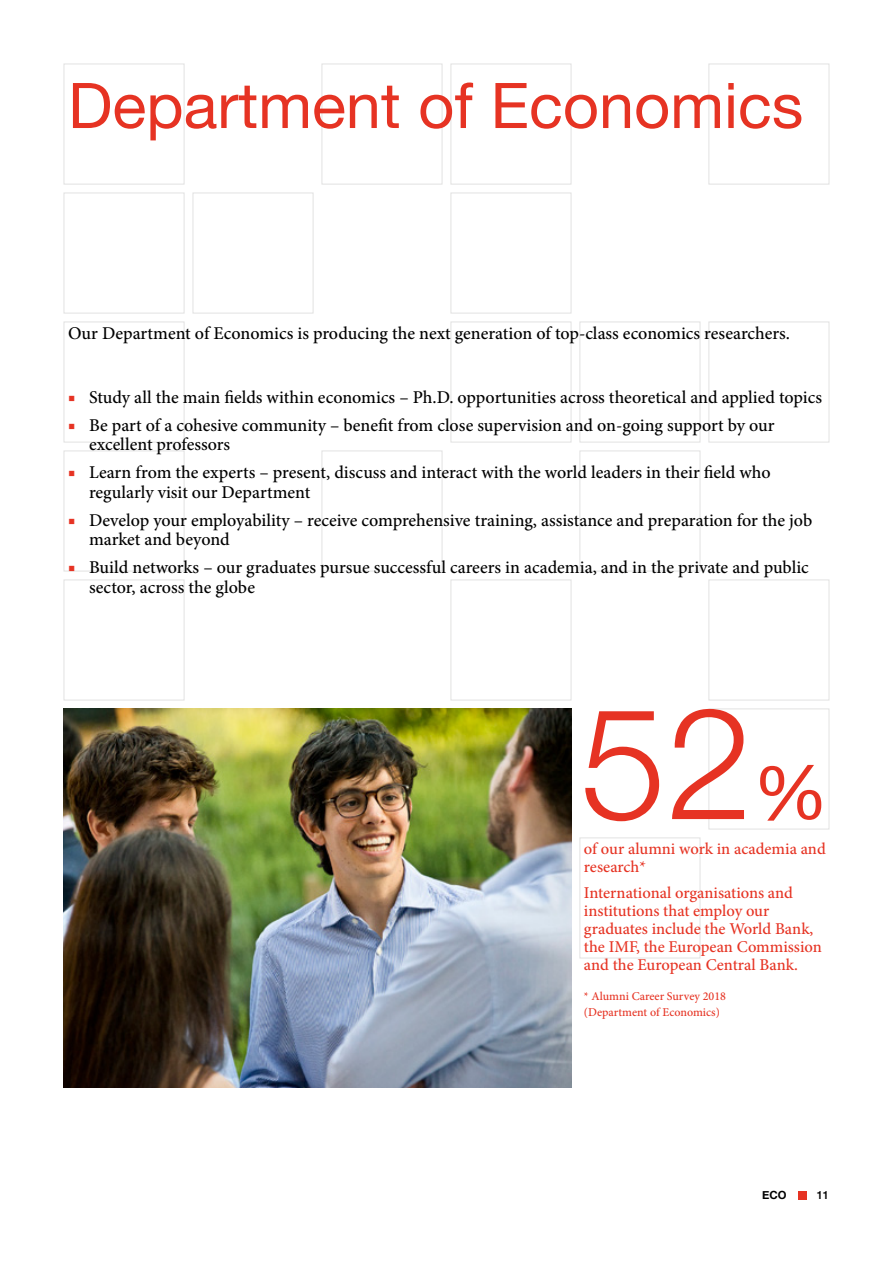
<style>
.page{position:relative;width:893px;height:1263px;background:#fff}
.page>*{position:absolute;margin:0;border:0;box-sizing:border-box;transform-origin:0 0}
.t1{font:300 156px "Helvetica Neue";color:#e63323}
.t2{font:63px "Helvetica Neue";color:#e63323}
.t3{font:500 18px/19.5px "Minion Pro";color:#000}
.t4{font:500 16.5px/18px "Minion Pro";color:#e63323}
.t5{font:500 12px/16px "Minion Pro";color:#e63323}
.t6{font:700 11.25px "Helvetica Neue";color:#000}
.t7{font:500 11.25px "Helvetica Neue";color:#000}
.s1{color:#e63323}
.s2{font-weight:400;font-size:75px}
</style>
<div class="page">
<img style="left:64px;top:709px;width:507px;height:378px">
<div style="left:798px;top:1191px;width:9px;height:8px;background:#e63323"></div>
<h2 class="t2" style="left:68px;top:60px;width:737px">Department of Economics</h2>
<p class="t3" style="left:68px;top:324px;width:723px">Our Department of Economics is producing the next generation of top-class economics researchers.</p>
<p class="t3" style="left:68px;top:387px;width:755px"><span class="s1">■</span> Study all the main fields within economics – Ph.D. opportunities across theoretical and applied topics</p>
<p class="t3" style="left:89px;top:415px;width:687px;text-indent:-21px"><span class="s1">■</span> Be part of a cohesive community – benefit from close supervision and on-going support by our excellent professors</p>
<p class="t3" style="left:89px;top:463px;width:683px;text-indent:-21px"><span class="s1">■</span> Learn from the experts – present, discuss and interact with the world leaders in their field who regularly visit our Department</p>
<p class="t3" style="left:89px;top:510px;width:725px;text-indent:-21px"><span class="s1">■</span> Develop your employability – receive comprehensive training, assistance and preparation for the job market and beyond</p>
<p class="t3" style="left:89px;top:558px;width:721px;text-indent:-21px"><span class="s1">■</span> Build networks – our graduates pursue successful careers in academia, and in the private and public sector, across the globe</p>
<h1 class="t1" style="left:580px;top:638px;width:250px">52<span class="s2">%</span></h1>
<p class="t4" style="left:584px;top:840px;width:243px">of our alumni work in academia and research*</p>
<p class="t4" style="left:584px;top:884px;width:239px">International organisations and institutions that employ our graduates include the World Bank, the IMF, the European Commission and the European Central Bank.</p>
<p class="t5" style="left:584px;top:989px;width:144px">* Alumni Career Survey 2018 (Department of Economics)</p>
<p class="t6" style="left:762px;top:1186px;width:26px">ECO</p>
<p class="t7" style="left:817px;top:1186px;width:14px">11</p>
</div>
